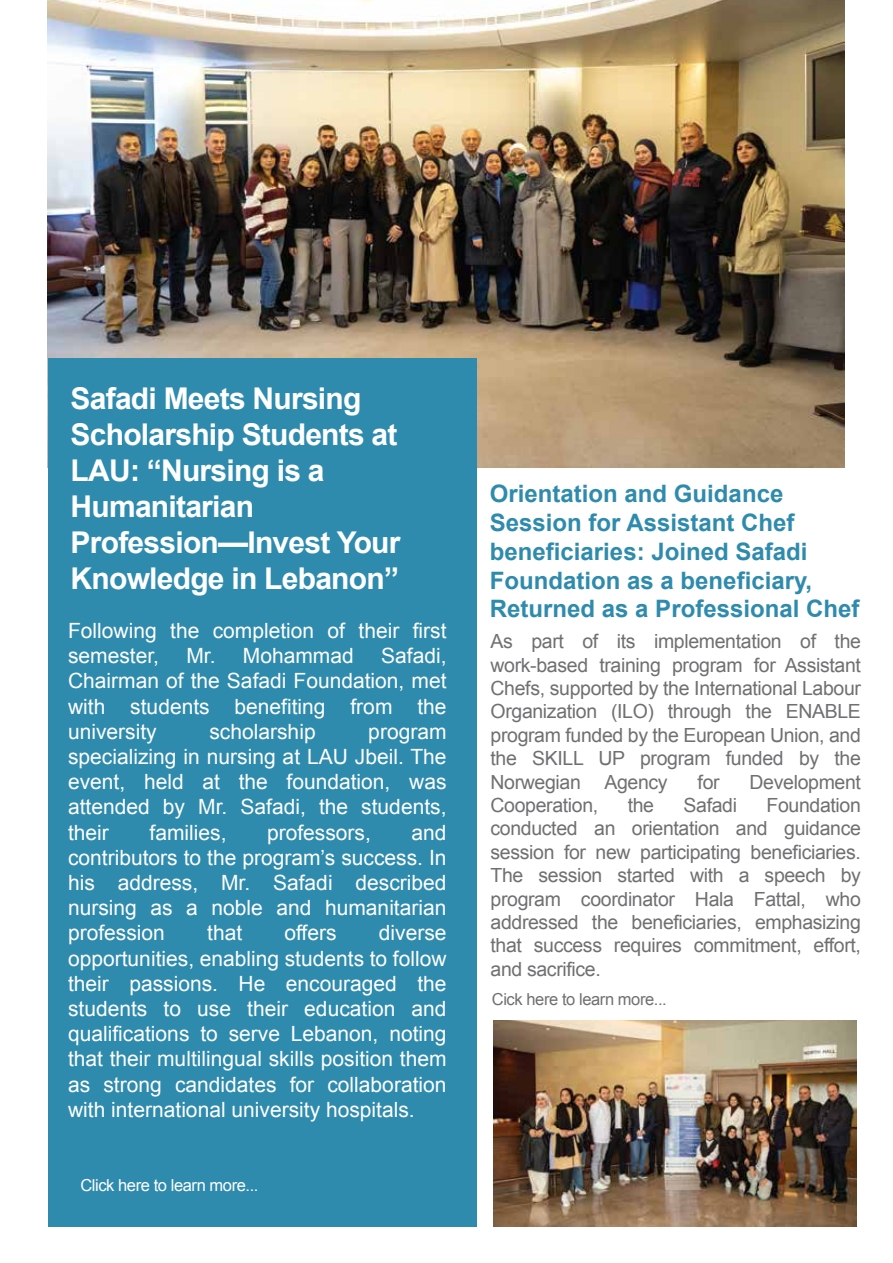
<style>
.page{position:relative;width:893px;height:1263px;background:#fff}
.page>*{position:absolute;margin:0;border:0;box-sizing:border-box;transform-origin:0 0}
.t1{font:700 30px/36px "Arial";letter-spacing:-.025em;color:#fff}
.t2{font:700 24px/28.8px "Arial";color:#2f8bad}
.t3{font:21px/25.2px "Arial";color:#fff;text-align:justify}
.t4{font:19.5px/23.4px "Arial";letter-spacing:-.02em;color:#6f7071;text-align:justify}
.t5{font:16.5px "Arial";letter-spacing:-.025em;color:#fff}
.t6{font:16.5px "Arial";letter-spacing:-.025em;color:#6f7071}
</style>
<div class="page">
<img style="left:47px;top:0;width:797px;height:468px">
<div style="left:48px;top:358px;width:429px;height:868px;background:#2f8bad"></div>
<img style="left:493px;top:1020px;width:363px;height:206px">
<h1 class="t1" style="left:71px;top:381px;width:331px">Safadi Meets Nursing<br>Scholarship Students at<br>LAU: “Nursing is a<br>Humanitarian<br>Profession—Invest Your<br>Knowledge in Lebanon”</h1>
<p class="t3" style="left:68px;top:618px;width:380px">Following the completion of their first semester,</p>
<p class="t3" style="left:68px;top:643px;width:380px;text-indent:313px">Safadi, Chairman of the Safadi Foundation, met with students benefiting from the university</p>
<p class="t3" style="left:186px;top:643px;width:169px">Mr. Mohammad</p>
<p class="t3" style="left:209px;top:719px;width:108px">scholarship</p>
<p class="t3" style="left:68px;top:719px;width:380px;text-indent:300px">program specializing in nursing at LAU Jbeil. The event, held at the foundation, was attended by Mr. Safadi, the students, their</p>
<p class="t3" style="left:150px;top:820px;width:79px">families,</p>
<p class="t3" style="left:267px;top:820px;width:105px">professors,</p>
<p class="t3" style="left:68px;top:820px;width:380px;text-indent:343px">and contributors to the program’s success. In his address, Mr. Safadi described nursing as a noble and humanitarian profession</p>
<p class="t3" style="left:207px;top:921px;width:37px">that</p>
<p class="t3" style="left:284px;top:921px;width:54px">offers</p>
<p class="t3" style="left:68px;top:921px;width:380px;text-indent:311px">diverse opportunities, enabling students to follow their passions. He encouraged the students to use their education and qualifications to serve Lebanon, noting that their multilingual skills position them as strong candidates for collaboration with international university hospitals.</p>
<p class="t5" style="left:80px;top:1174px;width:180px">Click here to learn more...</p>
<p class="t2" style="left:490px;top:480px;width:371px">Orientation and Guidance<br>Session for Assistant Chef beneficiaries: Joined Safadi<br>Foundation as a beneficiary,<br>Returned as a Professional Chef</p>
<p class="t4" style="left:491px;top:630px;width:372px">As part of its implementation of the work-based training program for Assistant Chefs, supported by the International Labour Organization (ILO) through the ENABLE program funded by the European Union, and the SKILL UP program funded by the Norwegian Agency</p>
<p class="t4" style="left:698px;top:770px;width:24px">for</p>
<p class="t4" style="left:750px;top:770px;width:113px">Development</p>
<p class="t4" style="left:491px;top:794px;width:109px">Cooperation,</p>
<p class="t4" style="left:628px;top:794px;width:28px">the</p>
<p class="t4" style="left:684px;top:794px;width:55px">Safadi</p>
<p class="t4" style="left:491px;top:794px;width:372px;text-indent:276px">Foundation conducted an orientation and guidance session for new participating beneficiaries.<br>The session started with a speech by program coordinator Hala Fattal, who addressed the beneficiaries, emphasizing that success requires commitment, effort, and sacrifice.</p>
<p class="t6" style="left:492px;top:988px;width:176px">Cick here to learn more...</p>
</div>
